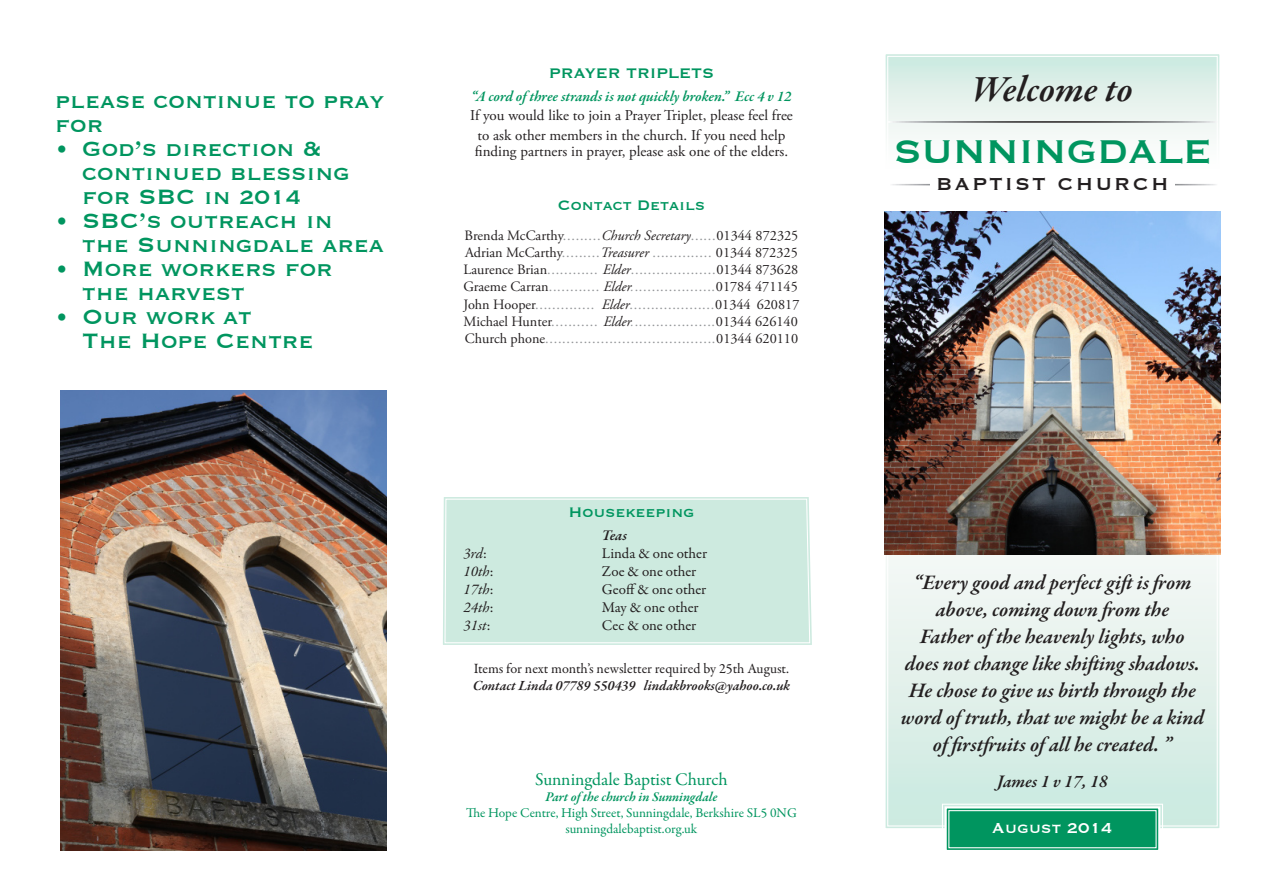
<style>
.page{position:relative;width:1263px;height:893px;background:#fff}
.page>*{position:absolute;margin:0;border:0;box-sizing:border-box;transform-origin:0 0}
.t1{font:42.75px "Copperplate";color:#00955f}
.t2{font:italic 600 37.5px "Garamond Premr Pro";letter-spacing:-.01em;color:#231f20}
.t3{font:27px/24px "Copperplate";color:#00955f}
.t4{font:22.5px "Copperplate";color:#231f20}
.t5{font:italic 600 21px/27px "Garamond Premr Pro";letter-spacing:-.005em;color:#231f20;text-align:center}
.t6{font:18.75px "Copperplate";color:#fff}
.t7{font:18px "Copperplate";color:#00955f}
.t8{font:18px "Garamond Premr Pro";letter-spacing:-.005em;color:#00955f}
.t9{font:italic 600 18px "Garamond Premr Pro";color:#231f20}
.t10{font:15px/19.5px "Adobe Garamond Pro";color:#231f20;text-align:center}
.t11{font:15px "Garamond Premr Pro";color:#231f20}
.t12{font:italic 600 15px "Garamond Premr Pro";letter-spacing:-.005em;color:#00955f}
.t13{font:italic 15px "Garamond Premr Pro";color:#231f20}
.t14{font:italic 600 15px "Garamond Premr Pro";color:#231f20}
.t15{font:14.25px/17.1px "Adobe Garamond Pro";color:#939598}
.t16{font:14.25px "Adobe Garamond Pro";color:#231f20}
.t17{font:14.25px "Garamond Premr Pro";letter-spacing:-.005em;color:#231f20}
.t18{font:italic 600 14.25px "Garamond Premr Pro";color:#231f20}
.t19{font:13.5px "Garamond Premr Pro";letter-spacing:-.005em;color:#00955f}
.t20{font:italic 600 13.5px "Garamond Premr Pro";letter-spacing:-.005em;color:#00955f}
.s1{font-size:25.5px}
.s2{color:#939598}
.s3{font-style:italic}
.s4{color:#231f20}
.s5{font-style:italic;color:#231f20}
.s6{font-style:normal}
</style>
<div class="page">
<div style="left:444px;top:498px;width:367px;height:146px;background:#cdeadf"></div>
<svg style="left:886px;top:55px;width:332px;height:80px"></svg>
<div style="left:883px;top:52px;width:338px;height:119px;border:2px solid #fff"></div>
<div style="left:887px;top:56px;width:331px;height:111px;border:1px solid #fff"></div>
<svg style="left:886px;top:463px;width:335px;height:364px"></svg>
<hr style="left:888px;top:121px;width:329px;height:2px;background:#fff">
<svg style="left:941px;top:803px;width:222px;height:46px;background:#1ca070"></svg>
<div style="left:944px;top:806px;width:216px;height:46px;border:2px solid #fff"></div>
<div style="left:948px;top:810px;width:208px;height:38px;border:1px solid #fff"></div>
<img style="left:884px;top:211px;width:336px;height:343px">
<img style="left:60px;top:390px;width:327px;height:460px">
<p class="t3" style="left:55px;top:87px;width:331px">please continue to pray for</p>
<p class="t3" style="left:82px;top:135px;width:269px;text-indent:-27px">• God’s direction &amp; continued blessing for SBC in <span class="s1">2014</span></p>
<p class="t3" style="left:82px;top:207px;width:303px;text-indent:-27px">• SBC’s outreach in the Sunningdale area</p>
<p class="t3" style="left:82px;top:255px;width:252px;text-indent:-27px">• More workers for the harvest</p>
<p class="t3" style="left:82px;top:303px;width:233px;text-indent:-27px">• Our work at<br>The Hope Centre</p>
<p class="t7" style="left:549px;top:61px;width:167px">PRAYER TRIPLETS</p>
<p class="t12" style="left:471px;top:87px;width:322px">“A cord of three strands is not quickly broken.” Ecc 4 v 12</p>
<p class="t10" style="left:470px;top:106px;width:324px">If you would like to join a Prayer Triplet, please feel free to ask other members in the church. If you need help</p>
<p class="t10" style="left:475px;top:142px;width:315px">finding partners in prayer, please ask one of the elders.</p>
<p class="t7" style="left:558px;top:194px;width:149px">Contact Details</p>
<p class="t16" style="left:465px;top:227px;width:335px">Brenda McCarthy<span class="s2">.........</span><span class="s3">Church Secretary</span><span class="s2">......</span>01344 872325</p>
<p class="t16" style="left:465px;top:244px;width:334px">Adrian McCarthy<span class="s2">.........</span><span class="s3">Treasurer</span> <span class="s2">..............</span> 01344 872325</p>
<p class="t15" style="left:463px;top:262px;width:336px"><span class="s4">Laurence Brian</span>............ <span class="s5">Elder</span>....................<span class="s4">01344 873628</span></p>
<p class="t15" style="left:463px;top:279px;width:336px"><span class="s4">Graeme Carran</span>............ <span class="s5">Elder</span><span class="s3">.</span>...................<span class="s4">01784 471145</span></p>
<p class="t15" style="left:463px;top:296px;width:337px"><span class="s4">John Hooper</span>.............. <span class="s5">Elder</span>....................<span class="s4">01344 620817<br>Michael Hunter</span>........... <span class="s5">Elder</span><span class="s3">.</span>...................<span class="s4">01344 626140</span></p>
<p class="t15" style="left:465px;top:330px;width:335px"><span class="s4">Church phone</span>........................................<span class="s4">01344 620110</span></p>
<p class="t7" style="left:568px;top:501px;width:128px">Housekeeping</p>
<p class="t14" style="left:602px;top:525px;width:27px">Teas</p>
<p class="t13" style="left:463px;top:543px;width:25px">3rd<span class="s6">:</span></p>
<p class="t11" style="left:602px;top:544px;width:107px">Linda &amp; one other</p>
<p class="t13" style="left:463px;top:561px;width:31px">10th<span class="s6">:</span></p>
<p class="t11" style="left:602px;top:562px;width:96px">Zoe &amp; one other</p>
<p class="t13" style="left:463px;top:579px;width:31px">17th<span class="s6">:</span></p>
<p class="t11" style="left:602px;top:580px;width:106px">Geoff &amp; one other</p>
<p class="t13" style="left:463px;top:597px;width:31px">24th<span class="s6">:</span></p>
<p class="t11" style="left:602px;top:598px;width:98px">May &amp; one other</p>
<p class="t13" style="left:463px;top:615px;width:28px">31st<span class="s6">:</span></p>
<p class="t11" style="left:602px;top:616px;width:96px">Cec &amp; one other</p>
<p class="t17" style="left:474px;top:660px;width:317px">Items for next month’s newsletter required by 25th August.</p>
<p class="t18" style="left:473px;top:677px;width:319px">Contact Linda 07789 550439 lindakbrooks@yahoo.co.uk</p>
<p class="t8" style="left:535px;top:768px;width:194px">Sunningdale Baptist Church</p>
<p class="t20" style="left:546px;top:788px;width:173px">Part of the church in Sunningdale</p>
<p class="t19" style="left:466px;top:805px;width:332px">The Hope Centre, High Street, Sunningdale, Berkshire SL5 0NG</p>
<p class="t19" style="left:565px;top:821px;width:133px">sunningdalebaptist.org.uk</p>
<p class="t2" style="left:972px;top:66px;width:163px">Welcome to</p>
<p class="t1" style="left:893px;top:124px;width:203px">Sunningdale</p>
<p class="t4" style="left:936px;top:169px;width:35px">Baptist</p>
<p class="t4" style="left:1057px;top:169px;width:75px">Church</p>
<p class="t5" style="left:913px;top:570px;width:279px">“Every good and perfect gift is from above, coming down from the</p>
<p class="t5" style="left:920px;top:624px;width:266px">Father of the heavenly lights, who</p>
<p class="t5" style="left:905px;top:651px;width:297px">does not change like shifting shadows.</p>
<p class="t5" style="left:901px;top:678px;width:305px">He chose to give us birth through the word of truth, that we might be a kind of firstfruits of all he created. ”</p>
<p class="t9" style="left:997px;top:770px;width:112px">James 1 v 17, 18</p>
<p class="t6" style="left:992px;top:816px;width:122px">August 2014</p>
</div>
